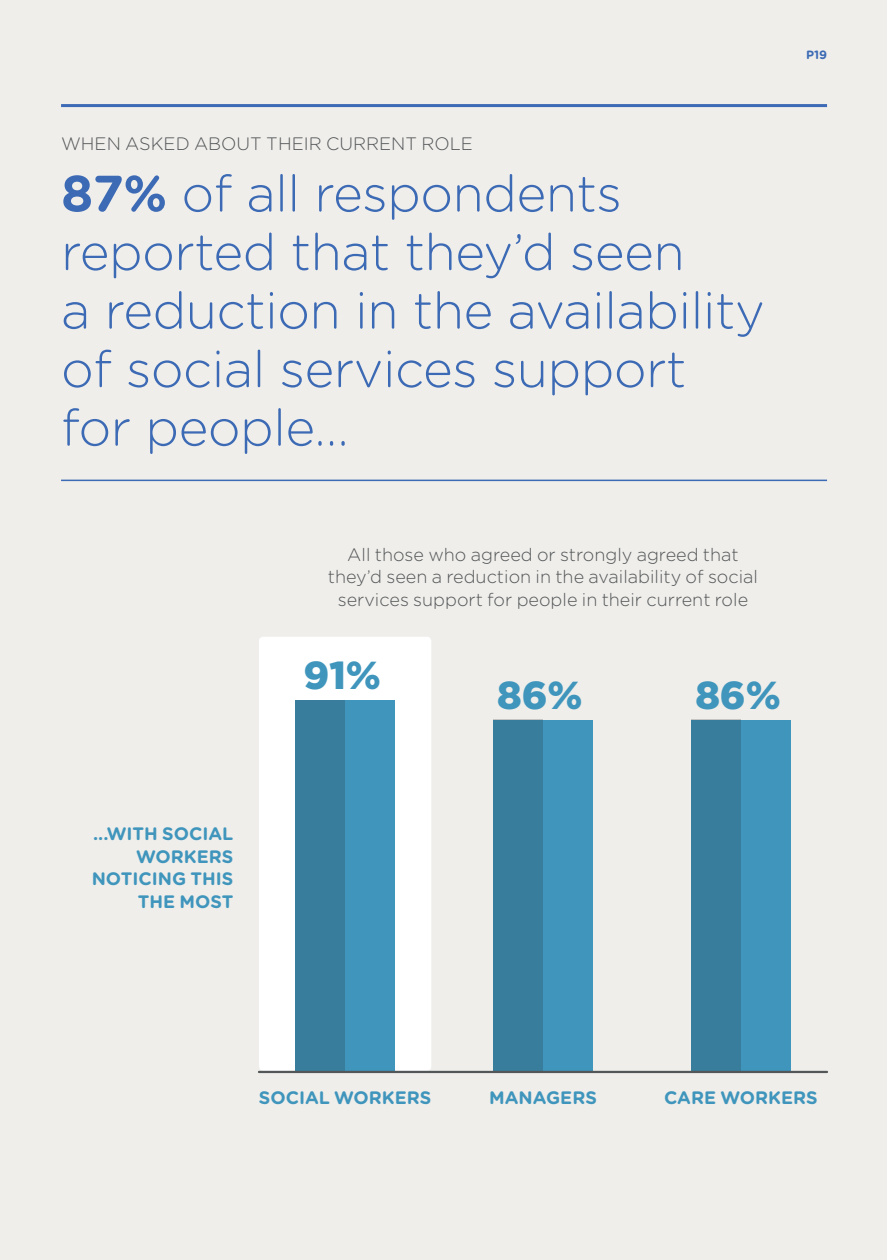
<style>
.page{position:relative;width:887px;height:1260px;background:#fff}
.page>*{position:absolute;margin:0;border:0;box-sizing:border-box;transform-origin:0 0}
.t1{font:300 51px/58.5px "Gotham Rounded";letter-spacing:-.01em;color:#3c6ab4}
.t2{font:900 39px "Gotham HTF";color:#3f95bc}
.t3{font:300 18px/22.5px "Gotham Rounded";color:#545758;text-align:center}
.t4{font:700 18px/22.5px "Gotham Rounded";color:#3f95bc;text-align:right}
.t5{font:700 12px "Gotham Rounded";color:#3c6ab4}
.s1{font-weight:700}
</style>
<div class="page">
<div style="left:0;top:0;width:886px;height:1259px;background:#efeeeb"></div>
<hr style="left:61px;top:104px;width:765px;height:3px;background:#3c6ab4">
<div style="left:259px;top:636px;width:172px;height:434px;background:#fff;border-radius:4px"></div>
<div style="left:295px;top:700px;width:99px;height:372px;background:#3f95bc"></div>
<div style="left:295px;top:700px;width:50px;height:371px;background:#397d9c"></div>
<div style="left:493px;top:720px;width:99px;height:352px;background:#3f95bc"></div>
<div style="left:493px;top:720px;width:49px;height:351px;background:#397d9c"></div>
<div style="left:691px;top:720px;width:99px;height:352px;background:#3f95bc"></div>
<div style="left:691px;top:720px;width:49px;height:351px;background:#397d9c"></div>
<hr style="left:259px;top:1070px;width:567px;height:3px;background:#545758">
<hr style="left:61px;top:479px;width:765px;height:2px;background:#3c6ab4">
<p class="t3" style="left:61px;top:132px;width:413px">WHEN ASKED ABOUT THEIR CURRENT ROLE</p>
<h1 class="t1" style="left:61px;top:162px;width:705px"><span class="s1">87%</span> of all respondents reported that they’d seen<br>a reduction in the availability of social services support for people…</h1>
<p class="t5" style="left:805px;top:46px;width:23px">P19</p>
<p class="t3" style="left:328px;top:542px;width:431px">All those who agreed or strongly agreed that they’d seen a reduction in the availability of social services support for people in their current role</p>
<h2 class="t2" style="left:303px;top:652px;width:79px">91%</h2>
<h2 class="t2" style="left:497px;top:673px;width:87px">86%</h2>
<h2 class="t2" style="left:695px;top:673px;width:87px">86%</h2>
<p class="t4" style="left:92px;top:822px;width:143px">...WITH SOCIAL<br>WORKERS<br>NOTICING THIS<br>THE MOST</p>
<p class="t4" style="left:259px;top:1085px;width:174px">SOCIAL WORKERS</p>
<p class="t4" style="left:489px;top:1085px;width:109px">MANAGERS</p>
<p class="t4" style="left:663px;top:1085px;width:155px">CARE WORKERS</p>
</div>
